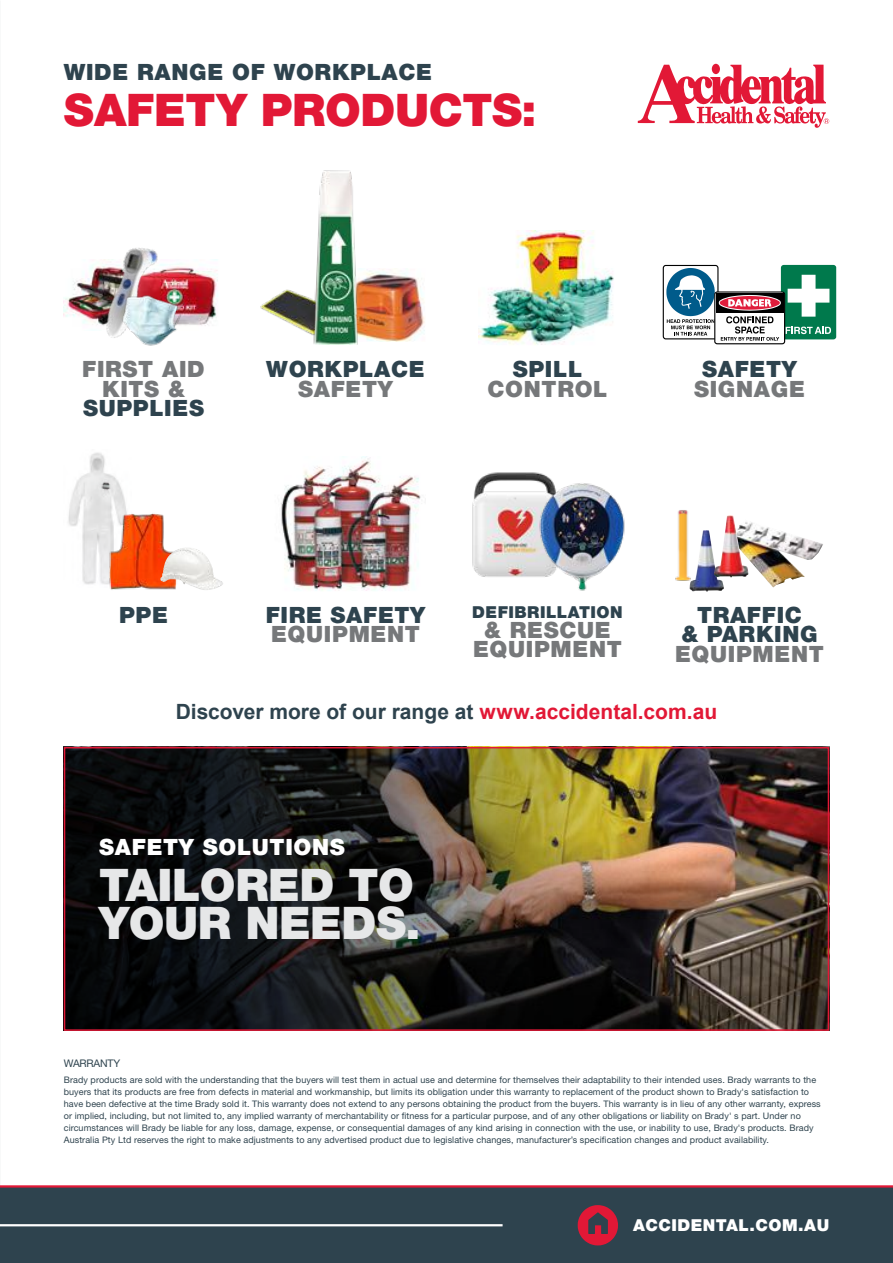
<style>
.page{position:relative;width:893px;height:1263px;background:#fff}
.page>*{position:absolute;margin:0;border:0;box-sizing:border-box;transform-origin:0 0}
.t1{font:900 45px/37.5px "Helvetica Neue LT Std";letter-spacing:-.01em;color:#e6e7e8}
.t2{font:900 45px "Helvetica Neue LT Std";letter-spacing:-.01em;color:#e21836}
.t3{font:900 22.5px/19.5px "Helvetica Neue LT Std";letter-spacing:.03em;color:#2e434e;text-align:center}
.t4{font:900 22.5px/19.5px "Helvetica Neue LT Std";letter-spacing:.03em;color:#76787a;text-align:center}
.t5{font:900 22.5px "Helvetica Neue LT Std";letter-spacing:.03em;color:#fff}
.t6{font:700 21px "Arial";color:#2e434e}
.t7{font:900 16.5px "Helvetica Neue LT Std";letter-spacing:.03em;color:#fff}
.t8{font:900 16.5px "Helvetica Neue LT Std";letter-spacing:.03em;color:#2e434e}
.t9{font:10.5px "Helvetica Neue LT Std";letter-spacing:-.02em;color:#2e434e}
.t10{font:9px/12px "Helvetica Neue LT Std";letter-spacing:.01em;color:#2e434e}
.s1{color:#e21836}
</style>
<div class="page">
<img style="left:260px;top:289px;width:52px;height:46px">
<img style="left:362px;top:271px;width:63px;height:70px">
<div style="left:663px;top:265px;width:55px;height:74px;border:1px solid #000;border-radius:3px"></div>
<div style="left:0;top:1187px;width:893px;height:76px;background:#2e434e"></div>
<hr style="left:0;top:1185px;width:893px;height:2px;background:#e21836">
<svg style="left:638px;top:65px;width:191px;height:63px"></svg>
<svg style="left:578px;top:1205px;width:40px;height:40px"></svg>
<hr style="left:0;top:1224px;width:503px;height:2px;background:#fff">
<img style="left:67px;top:750px;width:759px;height:278px">
<div style="left:64px;top:747px;width:765px;height:284px;border:2px solid #e21836"></div>
<img style="left:472px;top:472px;width:81px;height:105px">
<img style="left:532px;top:481px;width:93px;height:110px">
<img style="left:281px;top:457px;width:140px;height:134px">
<img style="left:68px;top:452px;width:57px;height:133px">
<img style="left:100px;top:503px;width:77px;height:87px">
<img style="left:730px;top:522px;width:82px;height:65px">
<img style="left:690px;top:530px;width:34px;height:62px">
<img style="left:714px;top:515px;width:34px;height:62px">
<img style="left:675px;top:510px;width:17px;height:71px">
<img style="left:64px;top:259px;width:154px;height:67px">
<img style="left:479px;top:230px;width:135px;height:115px">
<div style="left:714px;top:291px;width:71px;height:53px;border:1px solid #000;border-radius:2px"></div>
<svg style="left:666px;top:265px;width:170px;height:76px"></svg>
<img style="left:312px;top:170px;width:50px;height:174px">
<img style="left:96px;top:248px;width:66px;height:90px">
<img style="left:122px;top:295px;width:64px;height:51px">
<img style="left:160px;top:547px;width:26px;height:34px">
<h2 class="t3" style="left:64px;top:62px;width:370px">WIDE RANGE OF WORKPLACE</h2>
<h1 class="t2" style="left:64px;top:83px;width:474px">SAFETY PRODUCTS:</h1>
<h2 class="t4" style="left:82px;top:359px;width:124px">FIRST AID<br>KITS &amp;</h2>
<h2 class="t3" style="left:83px;top:398px;width:123px">SUPPLIES</h2>
<h2 class="t3" style="left:266px;top:359px;width:160px">WORKPLACE</h2>
<h2 class="t4" style="left:298px;top:379px;width:96px">SAFETY</h2>
<h2 class="t3" style="left:513px;top:359px;width:71px">SPILL</h2>
<h2 class="t4" style="left:487px;top:379px;width:121px">CONTROL</h2>
<h2 class="t3" style="left:702px;top:359px;width:96px">SAFETY</h2>
<h2 class="t4" style="left:694px;top:379px;width:112px">SIGNAGE</h2>
<h2 class="t3" style="left:119px;top:605px;width:50px">PPE</h2>
<h2 class="t3" style="left:681px;top:605px;width:138px">TRAFFIC<br>&amp; PARKING</h2>
<h2 class="t4" style="left:675px;top:644px;width:150px">EQUIPMENT</h2>
<h2 class="t3" style="left:266px;top:605px;width:161px">FIRE SAFETY</h2>
<h2 class="t4" style="left:271px;top:624px;width:150px">EQUIPMENT</h2>
<h3 class="t8" style="left:472px;top:603px;width:152px">DEFIBRILLATION</h3>
<h2 class="t4" style="left:473px;top:620px;width:150px">&amp; RESCUE<br>EQUIPMENT</h2>
<h3 class="t6" style="left:176px;top:697px;width:543px">Discover more of our range at <span class="s1">www.accidental.com.au</span></h3>
<h2 class="t5" style="left:99px;top:834px;width:247px">SAFETY SOLUTIONS</h2>
<h1 class="t1" style="left:99px;top:866px;width:323px">TAILORED TO<br>YOUR NEEDS.</h1>
<p class="t9" style="left:64px;top:1056px;width:58px">WARRANTY</p>
<p class="t10" style="left:64px;top:1073px;width:758px">Brady products are sold with the understanding that the buyers will test them in actual use and determine for themselves their adaptability to their intended uses. Brady warrants to the buyers that its products are free from defects in material and workmanship, but limits its obligation under this warranty to replacement of the product shown to Brady's satisfaction to have been defective at the time Brady sold it. This warranty does not extend to any persons obtaining the product from the buyers. This warranty is in lieu of any other warranty, express or implied, including, but not limited to, any implied warranty of merchantability or fitness for a particular purpose, and of any other obligations or liability on Brady' s part. Under no circumstances will Brady be liable for any loss, damage, expense, or consequential damages of any kind arising in connection with the use, or inability to use, Brady's products. Brady Australia Pty Ltd reserves the right to make adjustments to any advertised product due to legislative changes, manufacturer’s specification changes and product availability.</p>
<h3 class="t7" style="left:633px;top:1215px;width:198px">ACCIDENTAL.COM.AU</h3>
</div>
